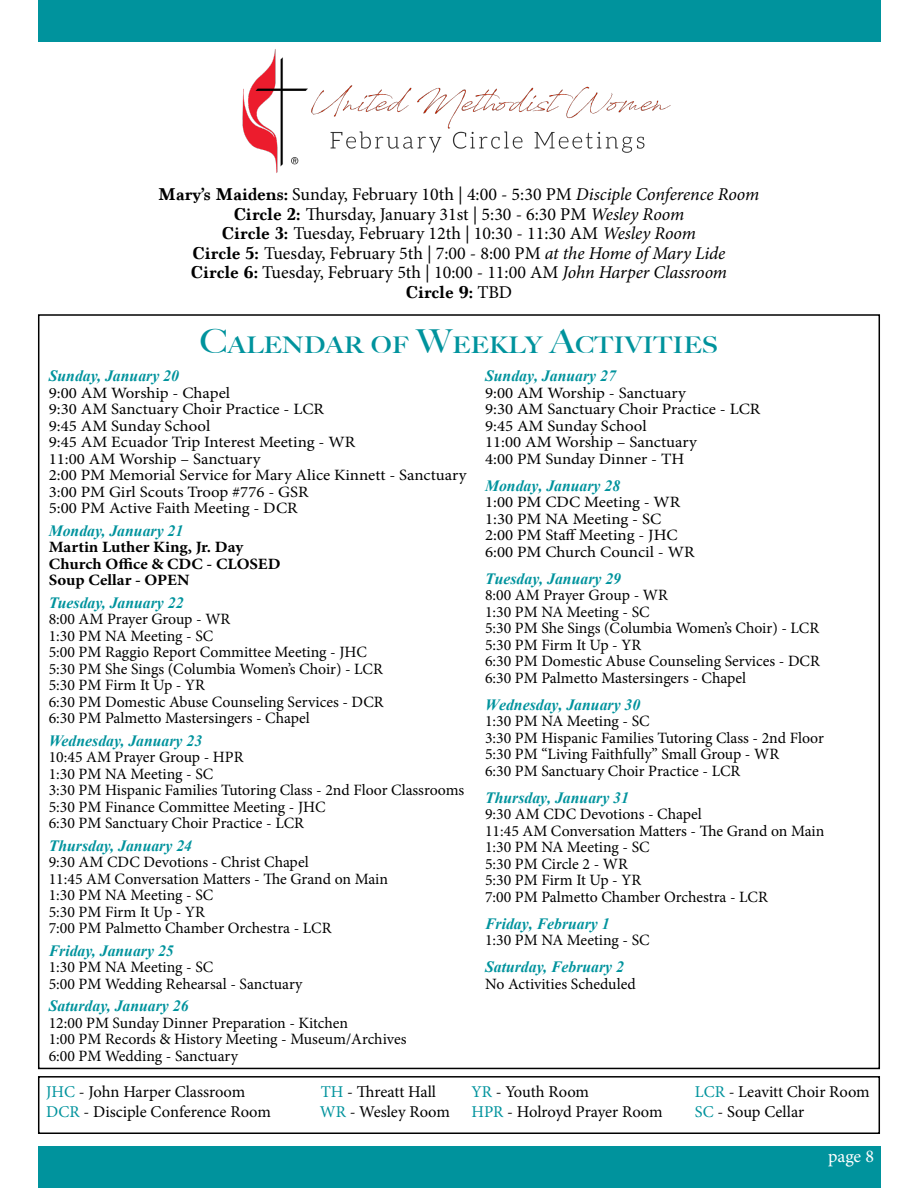
<style>
.page{position:relative;width:918px;height:1188px;background:#fff}
.page>*{position:absolute;margin:0;border:0;box-sizing:border-box;transform-origin:0 0}
.t1{font:500 33px "Big Caslon";letter-spacing:.075em;color:#00939d;scale:1.09 1}
.t2{font:18px/19.5px "Minion Pro";color:#000;text-align:center}
.t3{font:700 18px "Marion";color:#000}
.t4{font:18px "Minion Pro";color:#fff}
.t5{font:16.5px "Minion Pro";color:#000}
.t6{font:15.75px/16.5px "Minion Pro";color:#000}
.t7{font:15.75px/16.5px "Minion Pro";color:#000;scale:1.07 1}
.t8{font:italic 700 15.75px "Times New Roman";color:#00939d}
.t9{font:700 15.75px/16.5px "Minion Pro";color:#000;scale:1.07 1}
.s1{font-family:"Marion";font-weight:700}
.s2{font-style:italic}
.s3{font-family:"Minion Pro";font-weight:400}
.s4{color:#00939d}
</style>
<div class="page">
<div style="left:38px;top:1146px;width:842px;height:42px;background:#00939d"></div>
<div style="left:38px;top:0;width:842px;height:42px;background:#00939d"></div>
<div style="left:38px;top:1076px;width:842px;height:58px;border:2px solid #000"></div>
<img style="left:242px;top:49px;width:429px;height:124px">
<p class="t2" style="left:159px;top:185px;width:602px"><span class="s1">Mary’s Maidens:</span> Sunday, February 10th | 4:00 - 5:30 PM <span class="s2">Disciple Conference Room </span><span class="s1">Circle 2:</span> Thursday, January 31st | 5:30 - 6:30 PM <span class="s2">Wesley Room<br></span><span class="s1">Circle 3:</span> Tuesday, February 12th | 10:30 - 11:30 AM <span class="s2">Wesley Room<br></span><span class="s1">Circle 5:</span> Tuesday, February 5th | 7:00 - 8:00 PM <span class="s2">at the Home of Mary Lide<br></span><span class="s1">Circle 6:</span> Tuesday, February 5th | 10:00 - 11:00 AM <span class="s2">John Harper Classroom</span></p>
<p class="t3" style="left:406px;top:281px;width:108px">Circle 9: <span class="s3">TBD</span></p>
<h1 class="t1" style="left:200px;top:322px;width:477px">Calendar of Weekly Activities</h1>
<p class="t8" style="left:49px;top:365px;width:132px">Sunday, January 20</p>
<p class="t7" style="left:49px;top:384px;width:392px">9:00 AM Worship - Chapel<br>9:30 AM Sanctuary Choir Practice - LCR<br>9:45 AM Sunday School<br>9:45 AM Ecuador Trip Interest Meeting - WR<br>11:00 AM Worship – Sanctuary<br>2:00 PM Memorial Service for Mary Alice Kinnett - Sanctuary 3:00 PM Girl Scouts Troop #776 - GSR<br>5:00 PM Active Faith Meeting - DCR</p>
<p class="t8" style="left:49px;top:519px;width:136px">Monday, January 21</p>
<p class="t9" style="left:49px;top:539px;width:218px">Martin Luther King, Jr. Day<br>Church Office &amp; CDC - CLOSED<br>Soup Cellar - OPEN</p>
<p class="t8" style="left:49px;top:591px;width:136px">Tuesday, January 22</p>
<p class="t6" style="left:49px;top:611px;width:336px">8:00 AM Prayer Group - WR<br>1:30 PM NA Meeting - SC<br>5:00 PM Raggio Report Committee Meeting - JHC 5:30 PM She Sings (Columbia Women’s Choir) - LCR 5:30 PM Firm It Up - YR<br>6:30 PM Domestic Abuse Counseling Services - DCR 6:30 PM Palmetto Mastersingers - Chapel</p>
<p class="t8" style="left:49px;top:729px;width:155px">Wednesday, January 23</p>
<p class="t6" style="left:49px;top:749px;width:417px">10:45 AM Prayer Group - HPR<br>1:30 PM NA Meeting - SC<br>3:30 PM Hispanic Families Tutoring Class - 2nd Floor Classrooms 5:30 PM Finance Committee Meeting - JHC<br>6:30 PM Sanctuary Choir Practice - LCR</p>
<p class="t8" style="left:49px;top:834px;width:145px">Thursday, January 24</p>
<p class="t6" style="left:49px;top:854px;width:341px">9:30 AM CDC Devotions - Christ Chapel<br>11:45 AM Conversation Matters - The Grand on Main 1:30 PM NA Meeting - SC<br>5:30 PM Firm It Up - YR<br>7:00 PM Palmetto Chamber Orchestra - LCR</p>
<p class="t8" style="left:49px;top:939px;width:126px">Friday, January 25</p>
<p class="t6" style="left:49px;top:959px;width:256px">1:30 PM NA Meeting - SC<br>5:00 PM Wedding Rehearsal - Sanctuary</p>
<p class="t8" style="left:49px;top:995px;width:141px">Saturday, January 26</p>
<p class="t6" style="left:49px;top:1015px;width:359px">12:00 PM Sunday Dinner Preparation - Kitchen<br>1:00 PM Records &amp; History Meeting - Museum/Archives<br>6:00 PM Wedding - Sanctuary</p>
<p class="t8" style="left:485px;top:365px;width:132px">Sunday, January 27</p>
<p class="t7" style="left:485px;top:384px;width:259px">9:00 AM Worship - Sanctuary<br>9:30 AM Sanctuary Choir Practice - LCR<br>9:45 AM Sunday School<br>11:00 AM Worship – Sanctuary<br>4:00 PM Sunday Dinner - TH</p>
<p class="t8" style="left:485px;top:474px;width:137px">Monday, January 28</p>
<p class="t7" style="left:485px;top:494px;width:197px">1:00 PM CDC Meeting - WR<br>1:30 PM NA Meeting - SC<br>2:00 PM Staff Meeting - JHC<br>6:00 PM Church Council - WR</p>
<p class="t8" style="left:485px;top:567px;width:138px">Tuesday, January 29</p>
<p class="t6" style="left:485px;top:587px;width:336px">8:00 AM Prayer Group - WR<br>1:30 PM NA Meeting - SC<br>5:30 PM She Sings (Columbia Women’s Choir) - LCR 5:30 PM Firm It Up - YR<br>6:30 PM Domestic Abuse Counseling Services - DCR 6:30 PM Palmetto Mastersingers - Chapel</p>
<p class="t8" style="left:485px;top:693px;width:157px">Wednesday, January 30</p>
<p class="t6" style="left:485px;top:713px;width:340px">1:30 PM NA Meeting - SC<br>3:30 PM Hispanic Families Tutoring Class - 2nd Floor 5:30 PM “Living Faithfully” Small Group - WR<br>6:30 PM Sanctuary Choir Practice - LCR</p>
<p class="t8" style="left:485px;top:786px;width:145px">Thursday, January 31</p>
<p class="t6" style="left:485px;top:806px;width:341px">9:30 AM CDC Devotions - Chapel<br>11:45 AM Conversation Matters - The Grand on Main<br>1:30 PM NA Meeting - SC<br>5:30 PM Circle 2 - WR<br>5:30 PM Firm It Up - YR<br>7:00 PM Palmetto Chamber Orchestra - LCR</p>
<p class="t8" style="left:485px;top:912px;width:126px">Friday, February 1</p>
<p class="t6" style="left:485px;top:932px;width:166px">1:30 PM NA Meeting - SC</p>
<p class="t8" style="left:485px;top:956px;width:140px">Saturday, February 2</p>
<p class="t6" style="left:485px;top:975px;width:152px">No Activities Scheduled</p>
<p class="t5" style="left:46px;top:1081px;width:201px"><span class="s4">JHC</span> - John Harper Classroom</p>
<p class="t5" style="left:321px;top:1081px;width:117px"><span class="s4">TH</span> - Threatt Hall</p>
<p class="t5" style="left:471px;top:1081px;width:119px"><span class="s4">YR</span> - Youth Room</p>
<p class="t5" style="left:695px;top:1081px;width:176px"><span class="s4">LCR</span> - Leavitt Choir Room</p>
<p class="t5" style="left:46px;top:1101px;width:226px"><span class="s4">DCR</span> - Disciple Conference Room</p>
<p class="t5" style="left:320px;top:1101px;width:132px"><span class="s4">WR</span> - Wesley Room</p>
<p class="t5" style="left:471px;top:1101px;width:193px"><span class="s4">HPR</span> - Holroyd Prayer Room</p>
<p class="t5" style="left:695px;top:1101px;width:111px"><span class="s4">SC</span> - Soup Cellar</p>
<p class="t4" style="left:828px;top:1145px;width:47px">page 8</p>
</div>
